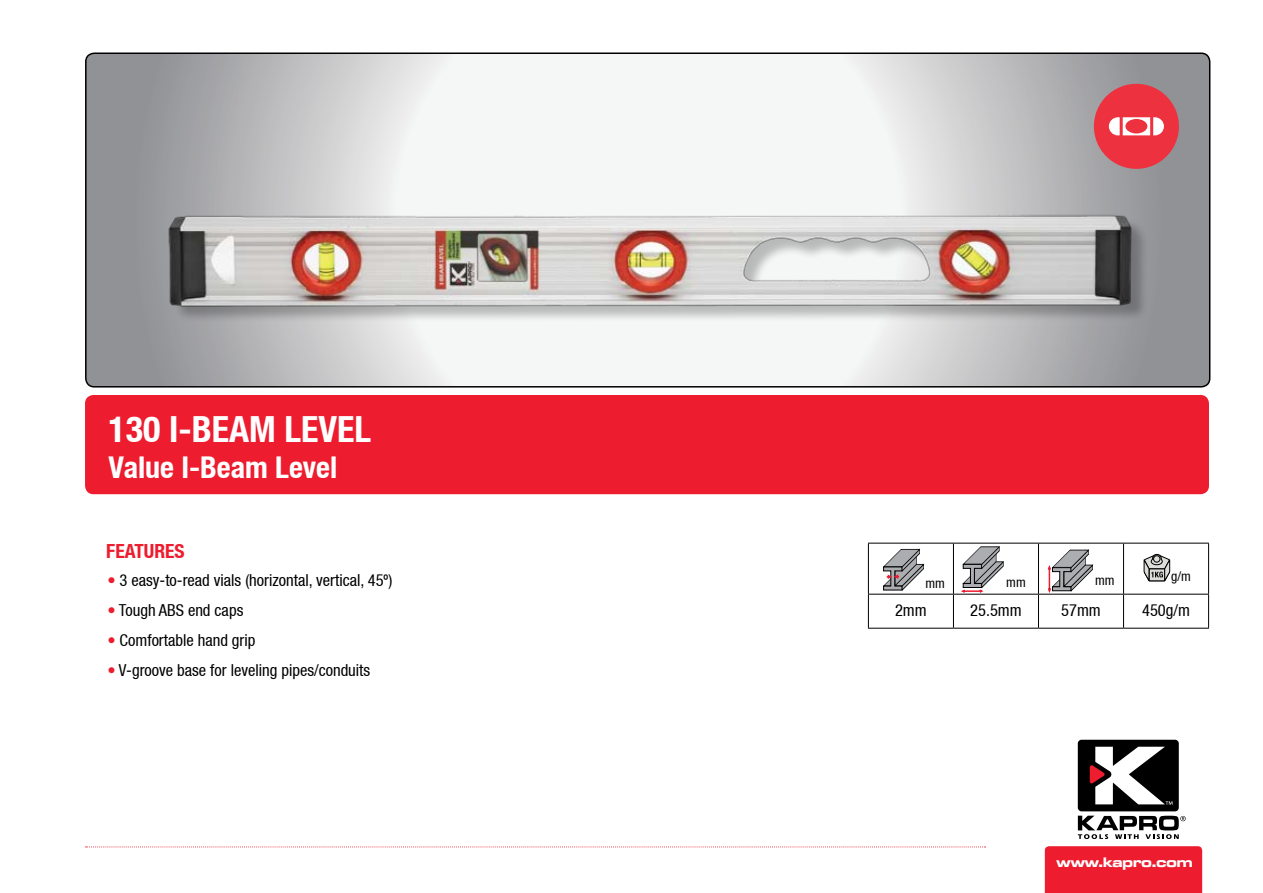
<style>
.page{position:relative;width:1263px;height:893px;background:#fff}
.page>*{position:absolute;margin:0;border:0;box-sizing:border-box;transform-origin:0 0}
.t1{font:700 condensed 36px "Helvetica Neue LT";color:#fff}
.t2{font:700 condensed 30px "Helvetica Neue LT";color:#fff}
.t3{font:700 condensed 19.5px "Helvetica Neue LT";color:#ed1c2e}
.t4{font:condensed 16.5px "Helvetica Neue LT";color:#000}
.t5{font:700 expanded 14.25px "Microgramma LT";color:#fff}
.t6{font:condensed 13.5px "Helvetica Neue LT";color:#000}
.s1{color:#ed1c2e}
</style>
<div class="page">
<svg style="left:86px;top:53px;width:1124px;height:334px"></svg>
<div style="left:85px;top:53px;width:1125px;height:335px;border:2px solid #000;border-radius:9px"></div>
<div style="left:85px;top:395px;width:1124px;height:99px;background:#ed1c2e;border-radius:9px"></div>
<div style="left:1045px;top:846px;width:157px;height:47px;background:#ed1c2e"></div>
<div style="left:1078px;top:740px;width:101px;height:71px;background:#000;border-radius:4px"></div>
<svg style="left:1078px;top:816px;width:108px;height:23px"></svg>
<svg style="left:1090px;top:747px;width:82px;height:58px"></svg>
<svg style="left:86px;top:846px;width:899px;height:1px"></svg>
<img style="left:162px;top:195px;width:985px;height:138px">
<hr style="left:868px;top:543px;width:85px;height:1px;background:#000">
<hr style="left:868px;top:543px;width:1px;height:51px;background:#000">
<hr style="left:953px;top:543px;width:85px;height:1px;background:#000">
<hr style="left:953px;top:543px;width:1px;height:51px;background:#000">
<hr style="left:1038px;top:543px;width:85px;height:1px;background:#000">
<hr style="left:1038px;top:543px;width:1px;height:51px;background:#000">
<hr style="left:1123px;top:543px;width:86px;height:1px;background:#000">
<hr style="left:1123px;top:543px;width:1px;height:51px;background:#000">
<hr style="left:1208px;top:543px;width:1px;height:51px;background:#000">
<hr style="left:868px;top:594px;width:85px;height:1px;background:#000">
<hr style="left:868px;top:594px;width:1px;height:34px;background:#000">
<hr style="left:953px;top:594px;width:85px;height:1px;background:#000">
<hr style="left:953px;top:594px;width:1px;height:34px;background:#000">
<hr style="left:1038px;top:594px;width:85px;height:1px;background:#000">
<hr style="left:1038px;top:594px;width:1px;height:34px;background:#000">
<hr style="left:1123px;top:594px;width:86px;height:1px;background:#000">
<hr style="left:1123px;top:594px;width:1px;height:34px;background:#000">
<hr style="left:1208px;top:594px;width:1px;height:34px;background:#000">
<hr style="left:868px;top:628px;width:85px;height:1px;background:#000">
<hr style="left:953px;top:628px;width:85px;height:1px;background:#000">
<hr style="left:1038px;top:628px;width:85px;height:1px;background:#000">
<hr style="left:1123px;top:628px;width:86px;height:1px;background:#000">
<svg style="left:1143px;top:554px;width:27px;height:28px"></svg>
<svg style="left:1046px;top:550px;width:47px;height:45px"></svg>
<svg style="left:959px;top:546px;width:45px;height:48px"></svg>
<svg style="left:883px;top:549px;width:41px;height:41px"></svg>
<div style="left:1094px;top:84px;width:85px;height:85px;background:#ee313e;border-radius:50%"></div>
<svg style="left:1109px;top:117px;width:55px;height:18px"></svg>
<h1 class="t1" style="left:109px;top:407px;width:264px">130 I-BEAM LEVEL</h1>
<h2 class="t2" style="left:109px;top:449px;width:230px">Value I-Beam Level</h2>
<p class="t3" style="left:106px;top:539px;width:80px">FEATURES</p>
<p class="t4" style="left:107px;top:571px;width:286px"><span class="s1">•</span> 3 easy-to-read vials (horizontal, vertical, 45º)</p>
<p class="t4" style="left:107px;top:601px;width:138px"><span class="s1">•</span> Tough ABS end caps</p>
<p class="t4" style="left:107px;top:631px;width:150px"><span class="s1">•</span> Comfortable hand grip</p>
<p class="t4" style="left:107px;top:661px;width:264px"><span class="s1">•</span> V-groove base for leveling pipes/conduits</p>
<p class="t6" style="left:925px;top:576px;width:21px">mm</p>
<p class="t6" style="left:1006px;top:575px;width:21px">mm</p>
<p class="t6" style="left:1095px;top:573px;width:21px">mm</p>
<p class="t6" style="left:1171px;top:568px;width:21px">g/m</p>
<p class="t4" style="left:895px;top:600px;width:33px">2mm</p>
<p class="t4" style="left:970px;top:600px;width:53px">25.5mm</p>
<p class="t4" style="left:1061px;top:600px;width:41px">57mm</p>
<p class="t4" style="left:1142px;top:600px;width:49px">450g/m</p>
<p class="t5" style="left:1056px;top:853px;width:138px">www.kapro.com</p>
</div>
